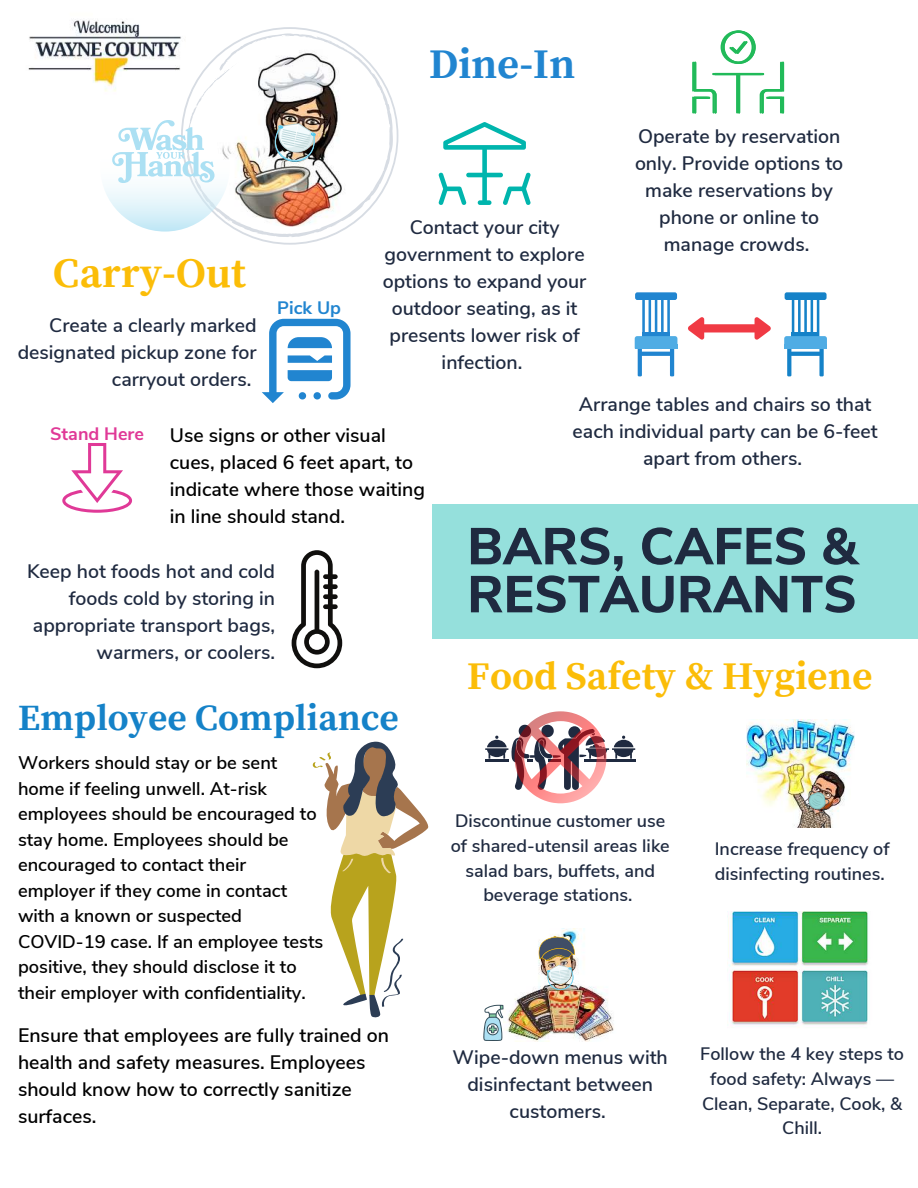
<style>
.page{position:relative;width:918px;height:1188px;background:#fff}
.page>*{position:absolute;margin:0;border:0;box-sizing:border-box;transform-origin:0 0}
.t1{font:800 51.75px/48px "Nunito Sans";color:#1f2a40}
.t2{font:700 42px "Source Serif Pro";color:#fbbd08}
.t3{font:700 42px "Source Serif Pro";color:#2185d0}
.t4{font:700 39px "Source Serif Pro";color:#fbbd08}
.t5{font:700 36.9px "Source Serif Pro";color:#1582c8}
.t6{font:600 19.5px/27px "Nunito Sans";color:#1f2a40;text-align:center}
.t7{font:600 19.5px/27px "Nunito Sans";color:#000}
.t8{font:600 18.3px/25.5px "Nunito Sans";color:#000}
.t9{font:600 18px/24.8px "Nunito Sans";color:#1f2a40;text-align:center}
.t10{font:700 18px "Nunito Sans";color:#e03997}
.t11{font:700 18px "Nunito Sans";color:#2185d0}
</style>
<div class="page">
<div style="left:432px;top:504px;width:486px;height:135px;background:#95e0dc"></div>
<svg style="left:439px;top:122px;width:92px;height:83px"></svg>
<svg style="left:313px;top:742px;width:115px;height:275px"></svg>
<svg style="left:485px;top:711px;width:150px;height:92px"></svg>
<img style="left:504px;top:929px;width:110px;height:112px">
<svg style="left:483px;top:1005px;width:21px;height:36px"></svg>
<img style="left:537px;top:935px;width:38px;height:56px">
<svg style="left:262px;top:319px;width:89px;height:84px"></svg>
<hr style="left:667px;top:300px;width:3px;height:40px;background:#2185d0">
<hr style="left:670px;top:346px;width:4px;height:30px;background:#2185d0">
<svg style="left:641px;top:352px;width:30px;height:4px"></svg>
<div style="left:635px;top:292px;width:42px;height:8px;background:#2185d0;border-radius:2px"></div>
<div style="left:642px;top:332px;width:28px;height:8px;background:#2185d0"></div>
<svg style="left:638px;top:346px;width:4px;height:30px"></svg>
<hr style="left:661px;top:300px;width:3px;height:40px;background:#2185d0">
<hr style="left:655px;top:300px;width:2px;height:40px;background:#2185d0">
<hr style="left:649px;top:300px;width:2px;height:40px;background:#2185d0">
<hr style="left:642px;top:300px;width:3px;height:40px;background:#2185d0">
<svg style="left:635px;top:336px;width:42px;height:8px"></svg>
<hr style="left:635px;top:344px;width:42px;height:4px;background:#4face4">
<hr style="left:817px;top:300px;width:2px;height:40px;background:#1582c8">
<div style="left:819px;top:346px;width:5px;height:30px;background:#1582c8"></div>
<svg style="left:790px;top:352px;width:31px;height:4px"></svg>
<div style="left:785px;top:292px;width:42px;height:8px;background:#1582c8;border-radius:2px"></div>
<div style="left:792px;top:332px;width:27px;height:8px;background:#1582c8"></div>
<svg style="left:787px;top:346px;width:4px;height:30px"></svg>
<hr style="left:811px;top:300px;width:2px;height:40px;background:#1582c8">
<hr style="left:804px;top:300px;width:3px;height:40px;background:#1582c8">
<hr style="left:798px;top:300px;width:3px;height:40px;background:#1582c8">
<hr style="left:792px;top:300px;width:2px;height:40px;background:#1582c8">
<svg style="left:784px;top:336px;width:43px;height:8px"></svg>
<hr style="left:784px;top:344px;width:43px;height:4px;background:#4face4">
<svg style="left:688px;top:317px;width:83px;height:23px"></svg>
<svg style="left:692px;top:31px;width:92px;height:83px"></svg>
<svg style="left:292px;top:550px;width:50px;height:118px"></svg>
<svg style="left:62px;top:443px;width:70px;height:70px"></svg>
<img style="left:28px;top:20px;width:112px;height:63px">
<svg style="left:253px;top:27px;width:146px;height:218px"></svg>
<img style="left:746px;top:719px;width:108px;height:108px">
<svg style="left:804px;top:791px;width:25px;height:22px"></svg>
<img style="left:728px;top:912px;width:141px;height:113px">
<svg style="left:100px;top:33px;width:293px;height:205px"></svg>
<h2 class="t3" style="left:429px;top:39px;width:148px">Dine-In</h2>
<h2 class="t2" style="left:53px;top:249px;width:194px">Carry-Out</h2>
<p class="t6" style="left:18px;top:311px;width:240px;text-align:right">Create a clearly marked designated pickup zone for carryout orders.</p>
<p class="t11" style="left:277px;top:294px;width:65px">Pick Up</p>
<p class="t6" style="left:383px;top:213px;width:205px">Contact your city government to explore options to expand your outdoor seating, as it presents lower risk of infection.</p>
<p class="t6" style="left:635px;top:121px;width:210px">Operate by reservation only. Provide options to make reservations by phone or online to manage crowds.</p>
<p class="t10" style="left:50px;top:421px;width:95px">Stand Here</p>
<p class="t7" style="left:170px;top:421px;width:257px">Use signs or other visual cues, placed 6 feet apart, to indicate where those waiting in line should stand.</p>
<p class="t6" style="left:27px;top:557px;width:250px;text-align:right">Keep hot foods hot and cold foods cold by storing in appropriate transport bags, warmers, or coolers.</p>
<h3 class="t5" style="left:18px;top:696px;width:382px">Employee Compliance</h3>
<p class="t8" style="left:18px;top:749px;width:307px">Workers should stay or be sent home if feeling unwell. At-risk employees should be encouraged to stay home. Employees should be encouraged to contact their employer if they come in contact with a known or suspected<br>COVID-19 case. If an employee tests positive, they should disclose it to their employer with confidentiality.</p>
<p class="t7" style="left:18px;top:1021px;width:373px">Ensure that employees are fully trained on health and safety measures. Employees should know how to correctly sanitize surfaces.</p>
<p class="t6" style="left:573px;top:389px;width:307px">Arrange tables and chairs so that each individual party can be 6-feet apart from others.</p>
<h1 class="t1" style="left:467px;top:519px;width:392px">BARS, CAFES &amp;<br>RESTAURANTS</h1>
<h3 class="t4" style="left:467px;top:654px;width:407px">Food Safety &amp; Hygiene</h3>
<p class="t9" style="left:451px;top:808px;width:221px">Discontinue customer use of shared-utensil areas like salad bars, buffets, and beverage stations.</p>
<p class="t9" style="left:715px;top:836px;width:176px;text-align:left">Increase frequency of disinfecting routines.</p>
<p class="t6" style="left:453px;top:1043px;width:217px">Wipe-down menus with disinfectant between customers.</p>
<p class="t9" style="left:700px;top:1040px;width:205px">Follow the 4 key steps to food safety: Always —<br>Clean, Separate, Cook, &amp;<br>Chill.</p>
</div>
